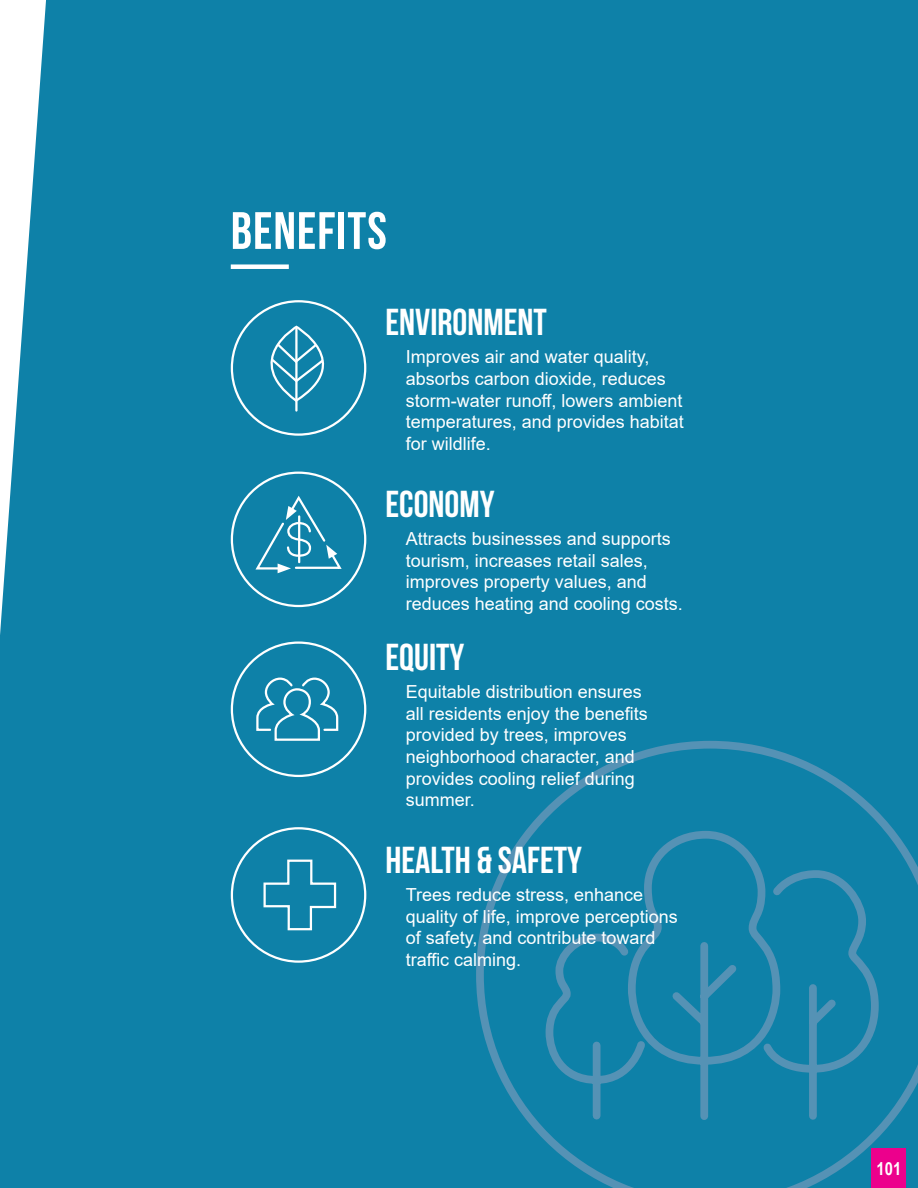
<style>
.page{position:relative;width:918px;height:1188px;background:#0e81a8}
.page>*{position:absolute;margin:0;border:0;box-sizing:border-box;transform-origin:0 0}
.t1{font:700 52.5px "Bebas Neue";letter-spacing:.02em;color:#fff}
.t2{font:700 37.5px "Bebas Neue";color:#fff}
.t3{font:18px/21.6px "Arial";color:#fff}
.t4{font:700 18px "Arial Narrow";color:#fff}
</style>
<div class="page">
<svg style="left:476px;top:741px;width:442px;height:447px;background:#1482a9"></svg>
<svg style="left:542px;top:827px;width:341px;height:297px;background:#1783a9"></svg>
<div style="left:231px;top:264px;width:58px;height:5px;background:#fff"></div>
<hr style="left:295px;top:328px;width:3px;height:83px;background:#fff">
<svg style="left:241px;top:327px;width:115px;height:77px;background:#258db0"></svg>
<svg style="left:254px;top:493px;width:90px;height:80px;background:#2d91b3"></svg>
<svg style="left:255px;top:676px;width:84px;height:66px;background:#3294b5"></svg>
<svg style="left:262px;top:858px;width:75px;height:73px;background:#298fb1"></svg>
<div style="left:872px;top:1148px;width:34px;height:40px;background:#ec008c"></div>
<h1 class="t1" style="left:231px;top:202px;width:158px">BENEFITS</h1>
<h2 class="t2" style="left:385px;top:302px;width:163px">ENVIRONMENT</h2>
<p class="t3" style="left:406px;top:346px;width:280px">Improves air and water quality, absorbs carbon dioxide, reduces storm-water runoff, lowers ambient temperatures, and provides habitat for wildlife.</p>
<h2 class="t2" style="left:385px;top:483px;width:111px">ECONOMY</h2>
<p class="t3" style="left:406px;top:528px;width:279px">Attracts businesses and supports tourism, increases retail sales, improves property values, and reduces heating and cooling costs.</p>
<h2 class="t2" style="left:385px;top:636px;width:80px">EQUITY</h2>
<p class="t3" style="left:406px;top:681px;width:244px">Equitable distribution ensures all residents enjoy the benefits provided by trees, improves neighborhood character, and provides cooling relief during summer.</p>
<h2 class="t2" style="left:385px;top:839px;width:198px">HEALTH &amp; SAFETY</h2>
<p class="t3" style="left:406px;top:884px;width:274px">Trees reduce stress, enhance quality of life, improve perceptions of safety, and contribute toward traffic calming.</p>
<p class="t4" style="left:877px;top:1155px;width:26px">101</p>
</div>
